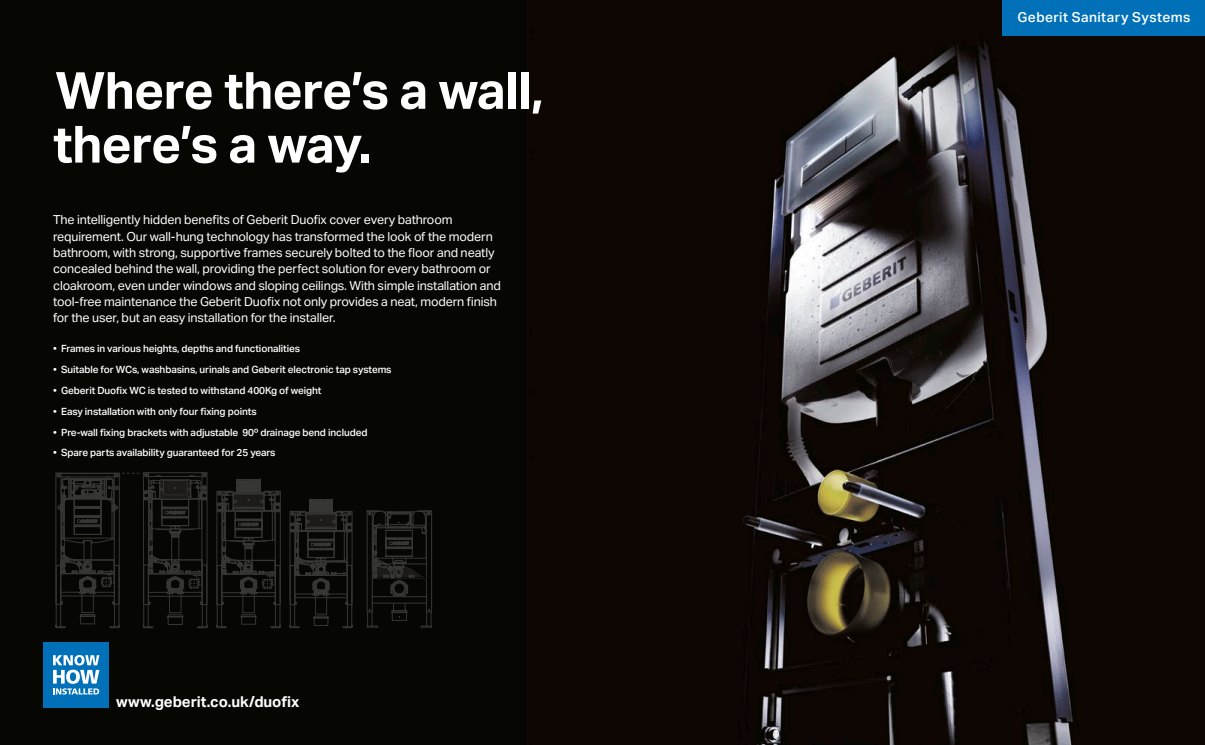
<style>
.page{position:relative;width:1205px;height:745px;background:#fff}
.page>*{position:absolute;margin:0;border:0;box-sizing:border-box;transform-origin:0 0}
.Headline_100pt{font:700 51.25px/53.8px "Aktiv Grotesk Geberit";letter-spacing:-.015em;color:#fff}
.Headline_100pt-2{font:700 15px "Aktiv Grotesk Geberit";letter-spacing:-.005em;color:#fff}
.Headline_100pt-3{font:500 13.75px "Aktiv Grotesk Geberit";letter-spacing:.03em;color:#fff}
.t1{font:12.5px/16.2px "Aktiv Grotesk Geberit";letter-spacing:-.01em;color:#fff}
.t2{font:500 10px "Aktiv Grotesk Geberit";letter-spacing:-.01em;color:#fff}
</style>
<div class="page">
<img style="left:0;top:0;width:1205px;height:744px">
<div style="left:1003px;top:0;width:202px;height:35px;background:#0071b9"></div>
<svg style="left:55px;top:472px;width:153px;height:156px;background:#13130f"></svg>
<svg style="left:216px;top:476px;width:65px;height:152px;background:#161612"></svg>
<svg style="left:289px;top:496px;width:64px;height:132px;background:#161613"></svg>
<svg style="left:367px;top:510px;width:65px;height:117px;background:#141410"></svg>
<div style="left:43px;top:641px;width:66px;height:66px;background:#0071b9"></div>
<svg style="left:53px;top:655px;width:46px;height:39px"></svg>
<p class="Headline_100pt" style="left:53px;top:63px;width:492px">Where there’s a wall, there’s a way.</p>
<p class="t1" style="left:53px;top:212px;width:449px">The intelligently hidden benefits of Geberit Duofix cover every bathroom requirement. Our wall-hung technology has transformed the look of the modern bathroom, with strong, supportive frames securely bolted to the floor and neatly concealed behind the wall, providing the perfect solution for every bathroom or cloakroom, even under windows and sloping ceilings. With simple installation and tool-free maintenance the Geberit Duofix not only provides a neat, modern finish for the user, but an easy installation for the installer.</p>
<p class="t2" style="left:53px;top:342px;width:248px">• Frames in various heights, depths and functionalities</p>
<p class="t2" style="left:53px;top:363px;width:340px">• Suitable for WCs, washbasins, urinals and Geberit electronic tap systems</p>
<p class="t2" style="left:53px;top:384px;width:270px">• Geberit Duofix WC is tested to withstand 400Kg of weight</p>
<p class="t2" style="left:53px;top:405px;width:205px">• Easy installation with only four fixing points</p>
<p class="t2" style="left:53px;top:425px;width:316px">• Pre-wall fixing brackets with adjustable 90º drainage bend included</p>
<p class="t2" style="left:53px;top:446px;width:224px">• Spare parts availability guaranteed for 25 years</p>
<p class="Headline_100pt-2" style="left:116px;top:692px;width:185px">www.geberit.co.uk/duofix</p>
<p class="Headline_100pt-3" style="left:1017px;top:9px;width:174px">Geberit Sanitary Systems</p>
</div>
